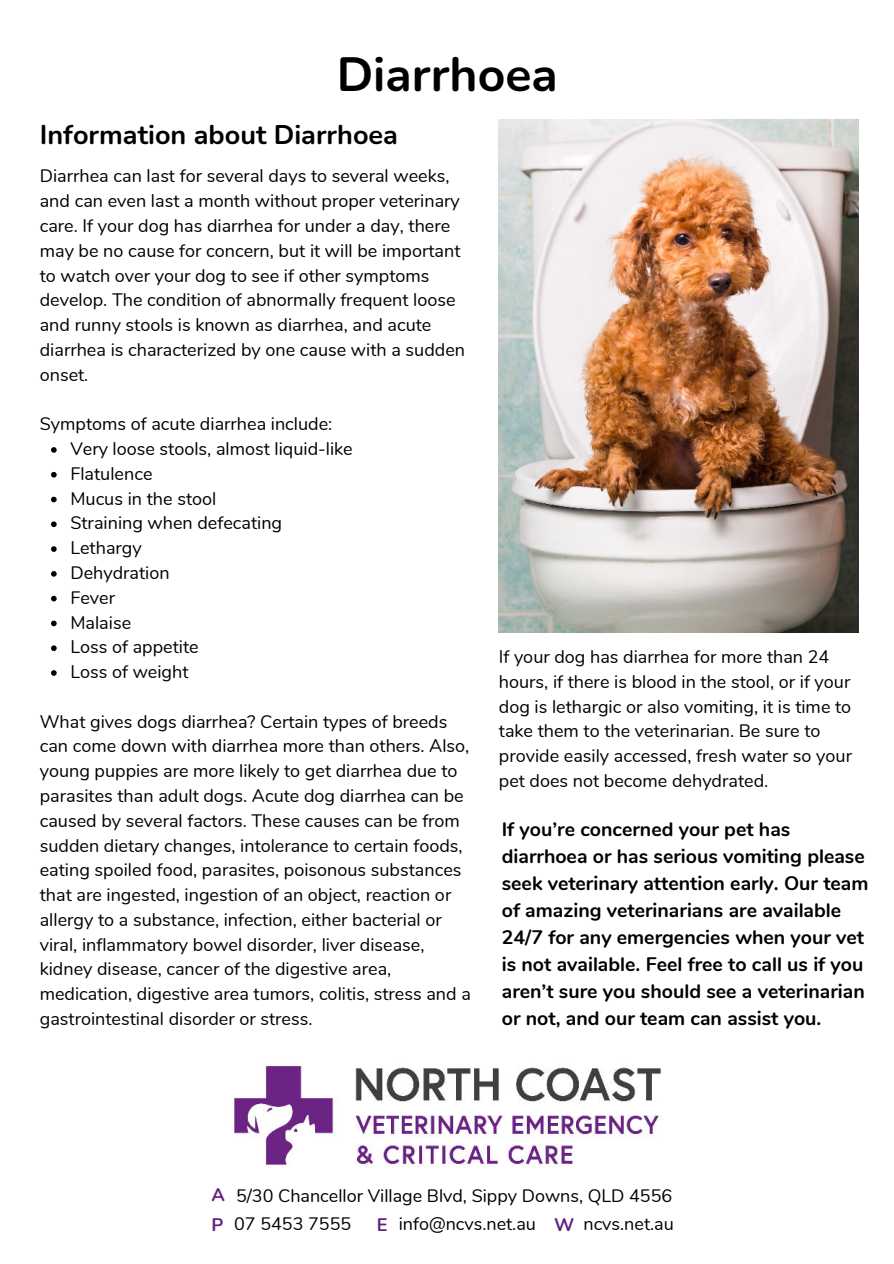
<style>
.page{position:relative;width:894px;height:1264px;background:#fff}
.page>*{position:absolute;margin:0;border:0;box-sizing:border-box;transform-origin:0 0}
.t1{font:700 48px "Nunito";color:#000}
.t2{font:700 27px "Nunito";color:#000}
.t3{font:700 19.5px/27px "Nunito";color:#000}
.t4{font:700 18.15px/29.7px "Nunito";color:#612183}
.t5{font:18px/24.8px "Nunito";color:#000}
</style>
<div class="page">
<img style="left:234px;top:1065px;width:428px;height:102px">
<img style="left:498px;top:120px;width:360px;height:512px">
<svg style="left:51px;top:447px;width:6px;height:6px"></svg>
<svg style="left:51px;top:472px;width:6px;height:5px"></svg>
<svg style="left:51px;top:496px;width:6px;height:6px"></svg>
<svg style="left:51px;top:521px;width:6px;height:6px"></svg>
<svg style="left:51px;top:546px;width:6px;height:6px"></svg>
<svg style="left:51px;top:571px;width:6px;height:5px"></svg>
<svg style="left:51px;top:596px;width:6px;height:5px"></svg>
<svg style="left:51px;top:620px;width:6px;height:6px"></svg>
<svg style="left:51px;top:645px;width:6px;height:6px"></svg>
<svg style="left:51px;top:670px;width:6px;height:5px"></svg>
<h1 class="t1" style="left:336px;top:41px;width:222px">Diarrhoea</h1>
<h2 class="t2" style="left:40px;top:116px;width:360px">Information about Diarrhoea</h2>
<p class="t5" style="left:40px;top:163px;width:426px">Diarrhea can last for several days to several weeks, and can even last a month without proper veterinary care. If your dog has diarrhea for under a day, there may be no cause for concern, but it will be important to watch over your dog to see if other symptoms develop. The condition of abnormally frequent loose and runny stools is known as diarrhea, and acute diarrhea is characterized by one cause with a sudden onset.</p>
<p class="t5" style="left:40px;top:410px;width:294px">Symptoms of acute diarrhea include:</p>
<p class="t5" style="left:70px;top:435px;width:284px">Very loose stools, almost liquid-like<br>Flatulence<br>Mucus in the stool<br>Straining when defecating<br>Lethargy<br>Dehydration<br>Fever<br>Malaise<br>Loss of appetite<br>Loss of weight</p>
<p class="t5" style="left:40px;top:708px;width:432px">What gives dogs diarrhea? Certain types of breeds can come down with diarrhea more than others. Also, young puppies are more likely to get diarrhea due to parasites than adult dogs. Acute dog diarrhea can be caused by several factors. These causes can be from sudden dietary changes, intolerance to certain foods, eating spoiled food, parasites, poisonous substances that are ingested, ingestion of an object, reaction or allergy to a substance, infection, either bacterial or viral, inflammatory bowel disorder, liver disease, kidney disease, cancer of the digestive area, medication, digestive area tumors, colitis, stress and a gastrointestinal disorder or stress.</p>
<p class="t5" style="left:498px;top:643px;width:354px">If your dog has diarrhea for more than 24 hours, if there is blood in the stool, or if your dog is lethargic or also vomiting, it is time to take them to the veterinarian. Be sure to provide easily accessed, fresh water so your pet does not become dehydrated.</p>
<p class="t3" style="left:501px;top:814px;width:368px">If you’re concerned your pet has diarrhoea or has serious vomiting please seek veterinary attention early. Our team of amazing veterinarians are available 24/7 for any emergencies when your vet is not available. Feel free to call us if you aren’t sure you should see a veterinarian or not, and our team can assist you.</p>
<p class="t4" style="left:211px;top:1178px;width:15px">A<br>P</p>
<p class="t5" style="left:234px;top:1180px;width:439px;line-height:28.2px">5/30 Chancellor Village Blvd, Sippy Downs, QLD 4556<br>07 5453 7555</p>
<p class="t5" style="left:398px;top:1210px;width:139px">info@ncvs.net.au</p>
<p class="t5" style="left:583px;top:1210px;width:92px">ncvs.net.au</p>
<p class="t4" style="left:377px;top:1208px;width:12px">E</p>
<p class="t4" style="left:554px;top:1208px;width:22px">W</p>
</div>
